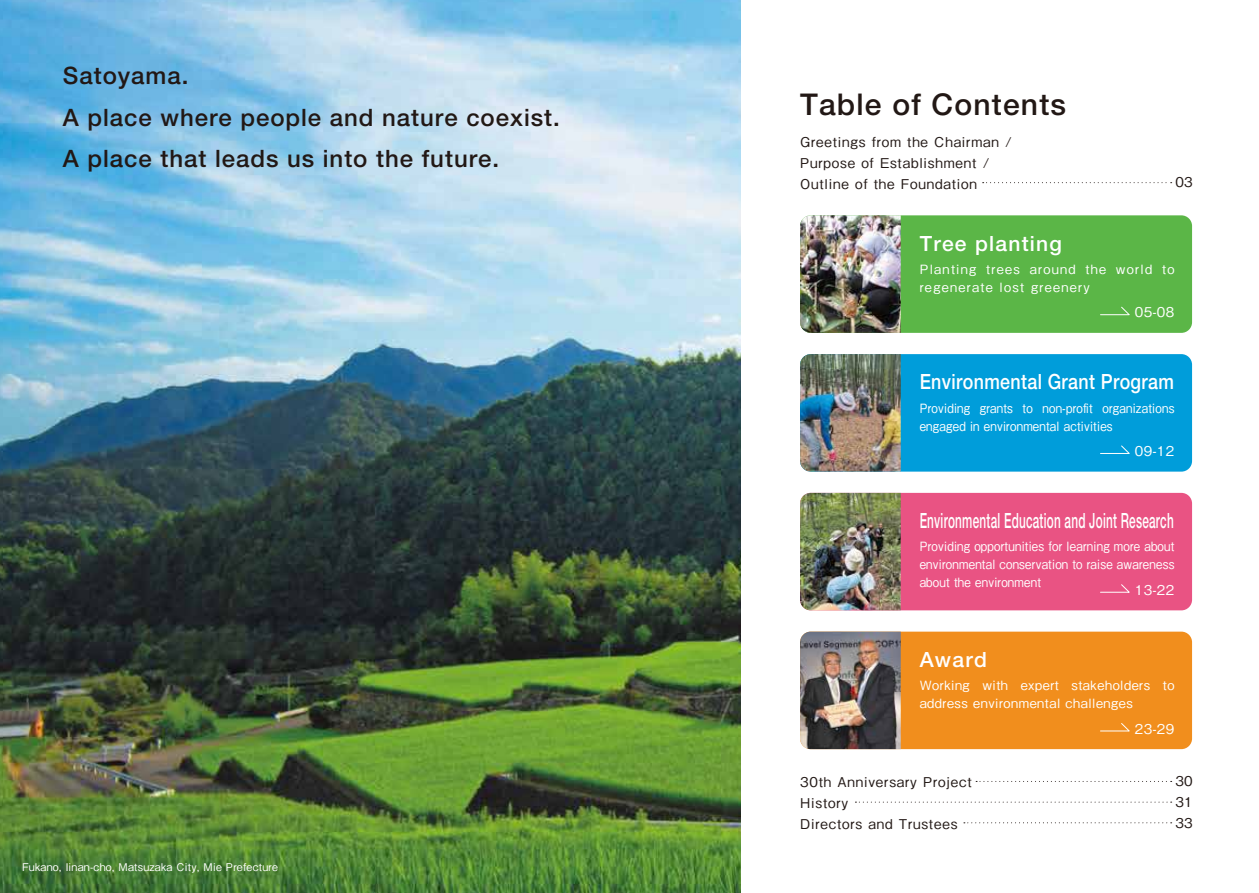
<style>
.page{position:relative;width:1259px;height:893px;background:#fff}
.page>*{position:absolute;margin:0;border:0;box-sizing:border-box;transform-origin:0 0}
.t1{font:500 30px "Helvetica Neue LT Std";letter-spacing:.04em;color:#221815}
.t2{font:500 24px/41.7px "Helvetica Neue LT Std";letter-spacing:.04em;color:#221815}
.t3{font:500 21px "Helvetica Neue LT Std";letter-spacing:.02em;color:#fff;scale:.56 1}
.t4{font:500 21px "Helvetica Neue LT Std";letter-spacing:.02em;color:#fff;scale:.85 1}
.t5{font:500 21px "Helvetica Neue LT Std";letter-spacing:.06em;color:#fff}
.t6{font:500 21px "Helvetica Neue LT Std";letter-spacing:.02em;color:#fff}
.t7{font:500 13.5px/21px "Gothic BBB Pr 6";letter-spacing:.06em;color:#221815}
.t8{font:500 13.5px "Gothic BBB Pr 6";letter-spacing:.02em;color:#fff}
.t9{font:500 12.75px/18px "Gothic BBB Pr 6";letter-spacing:.02em;color:#fff;scale:.9 1}
.t10{font:500 12.75px/18px "Gothic BBB Pr 6";letter-spacing:.04em;color:#fff}
.t11{font:500 12.75px/18px "Gothic BBB Pr 6";letter-spacing:.1em;color:#fff}
.t12{font:500 10.65px "Gothic BBB Pr 6";letter-spacing:.02em;color:#fff}
</style>
<div class="page">
<img style="left:0;top:0;width:740px;height:893px">
<div style="left:800px;top:632px;width:392px;height:117px;background:#f18e1d;border-radius:11px"></div>
<img style="left:800px;top:632px;width:100px;height:117px">
<div style="left:800px;top:493px;width:392px;height:117px;background:#e95383;border-radius:11px"></div>
<div style="left:800px;top:354px;width:392px;height:118px;background:#009dda;border-radius:11px"></div>
<div style="left:800px;top:215px;width:392px;height:118px;background:#5bb647;border-radius:11px"></div>
<svg style="left:982px;top:182px;width:189px;height:1px"></svg>
<svg style="left:855px;top:802px;width:316px;height:1px"></svg>
<svg style="left:976px;top:781px;width:195px;height:1px"></svg>
<svg style="left:964px;top:822px;width:207px;height:1px"></svg>
<img style="left:800px;top:215px;width:100px;height:118px">
<img style="left:800px;top:354px;width:100px;height:118px">
<svg style="left:1100px;top:584px;width:30px;height:9px"></svg>
<svg style="left:1100px;top:445px;width:30px;height:9px"></svg>
<svg style="left:1100px;top:306px;width:30px;height:9px"></svg>
<svg style="left:1100px;top:723px;width:30px;height:9px"></svg>
<img style="left:800px;top:493px;width:100px;height:117px">
<h2 class="t2" style="left:63px;top:54px;width:498px">Satoyama.<br>A place where people and nature coexist.<br>A place that leads us into the future.</h2>
<p class="t12" style="left:22px;top:859px;width:257px">Fukano, Iinan-cho, Matsuzaka City, Mie Prefecture</p>
<h1 class="t1" style="left:800px;top:86px;width:267px">Table of Contents</h1>
<p class="t7" style="left:800px;top:131px;width:213px">Greetings from the Chairman /<br>Purpose of Establishment /<br>Outline of the Foundation</p>
<p class="t7" style="left:1175px;top:171px;width:19px">03</p>
<h3 class="t5" style="left:919px;top:231px;width:144px">Tree planting</h3>
<p class="t11" style="left:919px;top:259px;width:256px">Planting trees around the world to regenerate lost greenery</p>
<p class="t8" style="left:1135px;top:301px;width:41px">05-08</p>
<h3 class="t4" style="left:919px;top:369px;width:301px">Environmental Grant Program</h3>
<p class="t9" style="left:919px;top:398px;width:285px">Providing grants to non-profit organizations engaged in environmental activities</p>
<p class="t8" style="left:1135px;top:440px;width:41px">09-12</p>
<h3 class="t3" style="left:919px;top:508px;width:455px">Environmental Education and Joint Research</h3>
<p class="t9" style="left:919px;top:537px;width:285px;text-align:justify">Providing opportunities for learning more about environmental conservation to raise awareness about the environment</p>
<p class="t8" style="left:1135px;top:579px;width:41px">13-22</p>
<h3 class="t6" style="left:919px;top:647px;width:69px">Award</h3>
<p class="t10" style="left:919px;top:675px;width:256px">Working with expert stakeholders to address environmental challenges</p>
<p class="t7" style="left:800px;top:770px;width:173px">30th Anniversary Project<br>History<br>Directors and Trustees</p>
<p class="t8" style="left:1135px;top:718px;width:41px">23-29</p>
<p class="t7" style="left:1175px;top:769px;width:19px;text-align:justify">30<br>31<br>33</p>
</div>
